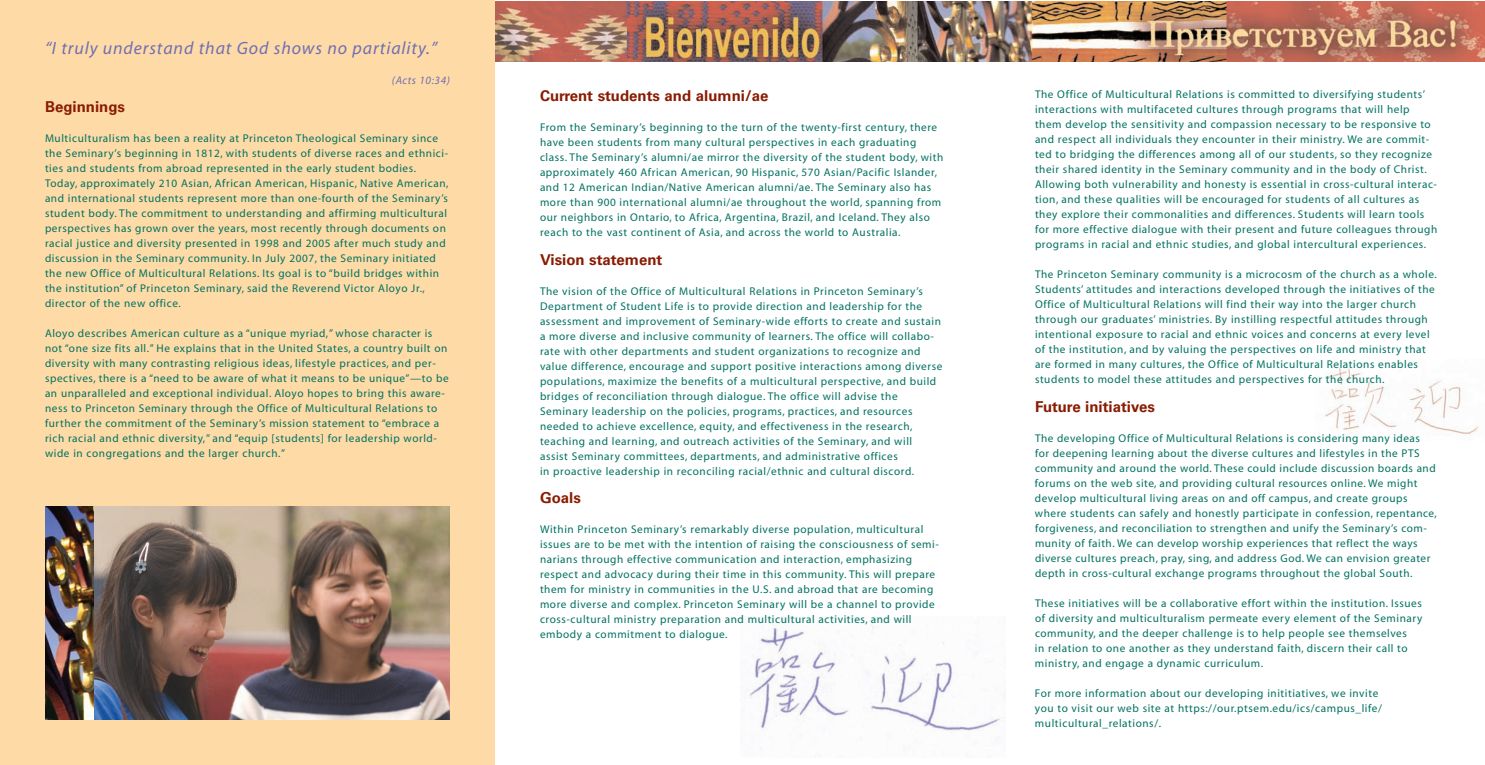
<style>
.page{position:relative;width:1485px;height:765px;background:#fff}
.page>*{position:absolute;margin:0;border:0;box-sizing:border-box;transform-origin:0 0}
.t1{font:italic 17.88px "Myriad";letter-spacing:.05em;color:#716eb3}
.t2{font:700 15px "Univers";color:#891c02}
.t3{font:11.25px/15px "Myriad";letter-spacing:.05em;color:#007161}
.t4{font:italic 11.25px "Myriad";letter-spacing:.05em;color:#716eb3}
</style>
<div class="page">
<img style="left:1325px;top:367px;width:154px;height:67px">
<img style="left:740px;top:616px;width:266px;height:134px">
<div style="left:0;top:0;width:495px;height:765px;background:#fedba6"></div>
<img style="left:93px;top:506px;width:357px;height:214px">
<img style="left:45px;top:506px;width:48px;height:214px">
<img style="left:495px;top:2px;width:990px;height:60px">
<h1 class="t1" style="left:45px;top:41px;width:394px">“I truly understand that God shows no partiality.”</h1>
<p class="t4" style="left:392px;top:76px;width:60px">(Acts 10:34)</p>
<h2 class="t2" style="left:45px;top:101px;width:82px">Beginnings</h2>
<p class="t3" style="left:45px;top:132px;width:405px">Multiculturalism has been a reality at Princeton Theological Seminary since the Seminary’s beginning in 1812, with students of diverse races and ethnici&shy;ties and students from abroad represented in the early student bodies.<br>Today, approximately 210 Asian, African American, Hispanic, Native American, and international students represent more than one-fourth of the Seminary’s student body. The commitment to understanding and affirming multicultural perspectives has grown over the years, most recently through documents on racial justice and diversity presented in 1998 and 2005 after much study and discussion in the Seminary community. In July 2007, the Seminary initiated the new Office of Multicultural Relations. Its goal is to “build bridges within the institution” of Princeton Seminary, said the Reverend Victor Aloyo Jr., director of the new office.</p>
<p class="t3" style="left:45px;top:327px;width:405px">Aloyo describes American culture as a “unique myriad,” whose character is not “one size fits all.” He explains that in the United States, a country built on diversity with many contrasting religious ideas, lifestyle practices, and per&shy;spectives, there is a “need to be aware of what it means to be unique”—to be an unparalleled and exceptional individual. Aloyo hopes to bring this aware&shy;ness to Princeton Seminary through the Office of Multicultural Relations to further the commitment of the Seminary’s mission statement to “embrace a rich racial and ethnic diversity,” and “equip [students] for leadership world&shy;wide in congregations and the larger church.”</p>
<h2 class="t2" style="left:540px;top:90px;width:230px">Current students and alumni/ae</h2>
<p class="t3" style="left:540px;top:121px;width:405px">From the Seminary’s beginning to the turn of the twenty-first century, there have been students from many cultural perspectives in each graduating class. The Seminary’s alumni/ae mirror the diversity of the student body, with approximately 460 African American, 90 Hispanic, 570 Asian/Pacific Islander, and 12 American Indian/Native American alumni/ae. The Seminary also has more than 900 international alumni/ae throughout the world, spanning from our neighbors in Ontario, to Africa, Argentina, Brazil, and Iceland. They also reach to the vast continent of Asia, and across the world to Australia.</p>
<h2 class="t2" style="left:540px;top:254px;width:124px">Vision statement</h2>
<p class="t3" style="left:540px;top:284px;width:404px">The vision of the Office of Multicultural Relations in Princeton Seminary’s Department of Student Life is to provide direction and leadership for the assessment and improvement of Seminary-wide efforts to create and sustain a more diverse and inclusive community of learners. The office will collabo&shy;rate with other departments and student organizations to recognize and value difference, encourage and support positive interactions among diverse populations, maximize the benefits of a multicultural perspective, and build bridges of reconciliation through dialogue. The office will advise the Seminary leadership on the policies, programs, practices, and resources needed to achieve excellence, equity, and effectiveness in the research, teaching and learning, and outreach activities of the Seminary, and will assist Seminary committees, departments, and administrative offices<br>in proactive leadership in reconciling racial/ethnic and cultural discord.</p>
<h2 class="t2" style="left:540px;top:493px;width:42px">Goals</h2>
<p class="t3" style="left:540px;top:523px;width:400px">Within Princeton Seminary’s remarkably diverse population, multicultural issues are to be met with the intention of raising the consciousness of semi&shy;narians through effective communication and interaction, emphasizing respect and advocacy during their time in this community. This will prepare them for ministry in communities in the U.S. and abroad that are becoming more diverse and complex. Princeton Seminary will be a channel to provide cross-cultural ministry preparation and multicultural activities, and will embody a commitment to dialogue.</p>
<p class="t3" style="left:1035px;top:88px;width:404px">The Office of Multicultural Relations is committed to diversifying students’ interactions with multifaceted cultures through programs that will help them develop the sensitivity and compassion necessary to be responsive to and respect all individuals they encounter in their ministry. We are commit&shy;ted to bridging the differences among all of our students, so they recognize their shared identity in the Seminary community and in the body of Christ.<br>Allowing both vulnerability and honesty is essential in cross-cultural interac&shy;tion, and these qualities will be encouraged for students of all cultures as they explore their commonalities and differences. Students will learn tools for more effective dialogue with their present and future colleagues through programs in racial and ethnic studies, and global intercultural experiences.</p>
<p class="t3" style="left:1035px;top:268px;width:403px">The Princeton Seminary community is a microcosm of the church as a whole.<br>Students’ attitudes and interactions developed through the initiatives of the Office of Multicultural Relations will find their way into the larger church through our graduates’ ministries. By instilling respectful attitudes through intentional exposure to racial and ethnic voices and concerns at every level of the institution, and by valuing the perspectives on life and ministry that are formed in many cultures, the Office of Multicultural Relations enables students to model these attitudes and perspectives for the church.</p>
<h2 class="t2" style="left:1035px;top:401px;width:122px">Future initiatives</h2>
<p class="t3" style="left:1035px;top:431px;width:403px">The developing Office of Multicultural Relations is considering many ideas<br>for deepening learning about the diverse cultures and lifestyles in the PTS community and around the world. These could include discussion boards and forums on the web site, and providing cultural resources online. We might develop multicultural living areas on and off campus, and create groups where students can safely and honestly participate in confession, repentance, forgiveness, and reconciliation to strengthen and unify the Seminary’s com&shy;munity of faith. We can develop worship experiences that reflect the ways diverse cultures preach, pray, sing, and address God. We can envision greater depth in cross-cultural exchange programs throughout the global South.</p>
<p class="t3" style="left:1035px;top:596px;width:389px">These initiatives will be a collaborative effort within the institution. Issues of diversity and multiculturalism permeate every element of the Seminary community, and the deeper challenge is to help people see themselves<br>in relation to one another as they understand faith, discern their call to ministry, and engage a dynamic curriculum.</p>
<p class="t3" style="left:1035px;top:686px;width:348px">For more information about our developing inititiatives, we invite you to visit our web site at https://our.ptsem.edu/ics/campus_life/ multicultural_relations/.</p>
</div>
